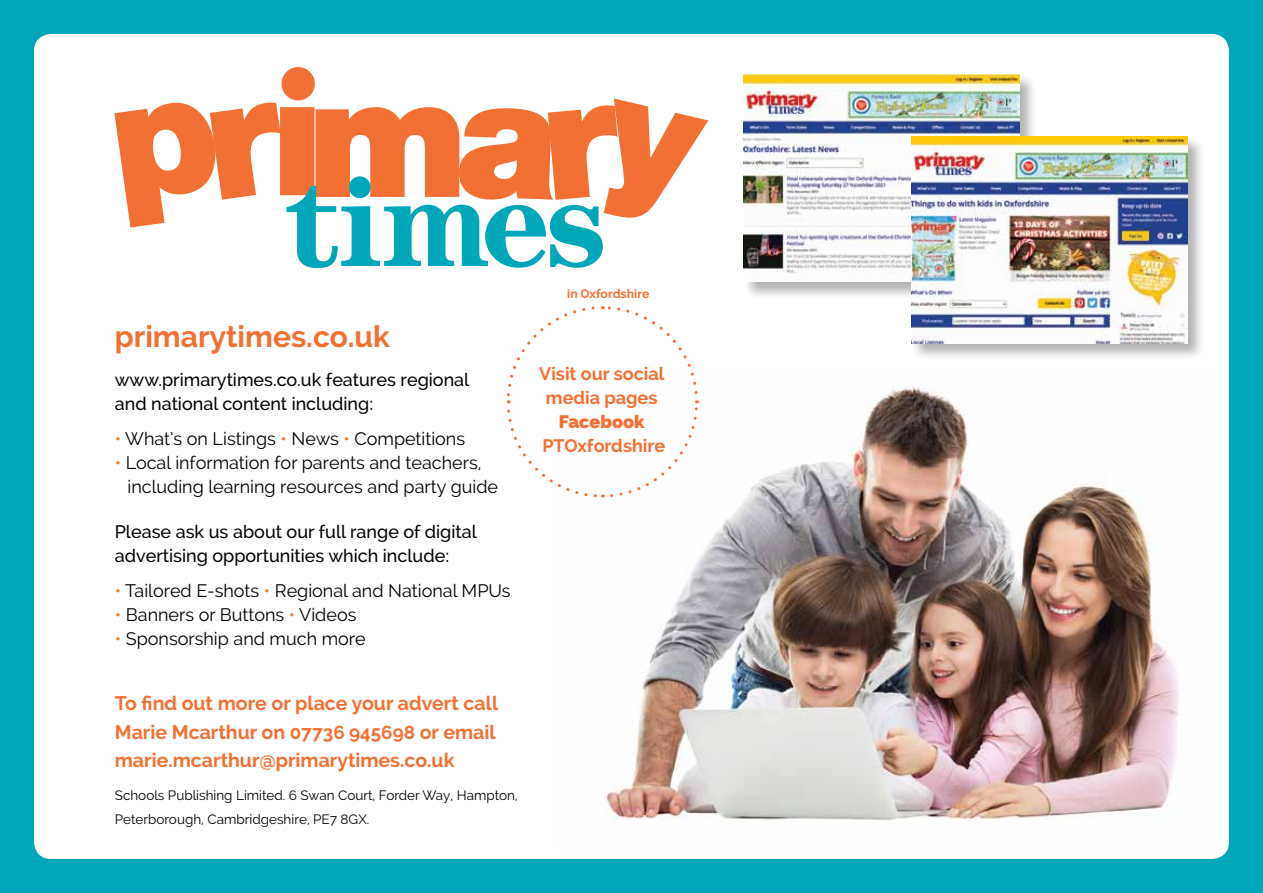
<style>
.page{position:relative;width:1263px;height:893px;background:#00a7b8}
.page>*{position:absolute;margin:0;border:0;box-sizing:border-box;transform-origin:0 0}
.t1{font:700 30px "Raleway";color:#f37032}
.t2{font:700 19.5px/28.5px "Raleway";color:#f37032}
.t3{font:18px/24px "Raleway";color:#000}
.t4{font:500 18px/24px "Raleway";color:#000}
.t5{font:700 18px/24px "Raleway";color:#f37032;text-align:center}
.t6{font:800 18px "Raleway";color:#f37032}
.t7{font:13.5px/24px "Raleway";color:#000}
.t8{font:700 12.3px "Raleway";color:#f37032}
.s1{color:#f37032}
.s2{font-size:18.75px}
</style>
<div class="page">
<div style="left:34px;top:34px;width:1195px;height:825px;background:#fff;border-radius:17px"></div>
<img style="left:606px;top:386px;width:573px;height:435px">
<svg style="left:506px;top:306px;width:193px;height:193px"></svg>
<svg style="left:114px;top:67px;width:594px;height:201px"></svg>
<div style="left:349px;top:176px;width:22px;height:22px;background:#00a7b8;border-radius:50%"></div>
<div style="left:743px;top:74px;width:294px;height:226px;background:#000;opacity:.3"></div>
<img style="left:743px;top:74px;width:277px;height:208px">
<div style="left:910px;top:136px;width:295px;height:225px;background:#000;opacity:.3"></div>
<img style="left:911px;top:137px;width:276px;height:206px">
<h1 class="t1" style="left:115px;top:319px;width:277px">primarytimes.co.uk</h1>
<p class="t4" style="left:115px;top:368px;width:356px">www.primarytimes.co.uk features regional and national content including:</p>
<p class="t3" style="left:115px;top:426px;width:352px"><span class="s1">•</span> What’s on Listings <span class="s1">•</span> News <span class="s1">•</span> Competitions</p>
<p class="t3" style="left:128px;top:450px;width:372px;text-indent:-13px"><span class="s1">•</span> Local information for parents and teachers, including learning resources and party guide</p>
<p class="t4" style="left:115px;top:520px;width:363px">Please ask us about our full range of digital advertising opportunities which include:</p>
<p class="t3" style="left:115px;top:578px;width:397px"><span class="s1">•</span> Tailored E-shots <span class="s1">•</span> Regional and National MPUs</p>
<p class="t3" style="left:115px;top:602px;width:243px"><span class="s1">•</span> Banners or Buttons <span class="s1">•</span> Videos</p>
<p class="t3" style="left:115px;top:626px;width:252px"><span class="s1">•</span> Sponsorship and much more</p>
<p class="t2" style="left:115px;top:689px;width:385px">To find out more or place your advert call<br>Marie Mcarthur on <span class="s2">07736 945698</span> or email marie.mcarthur@primarytimes.co.uk</p>
<p class="t7" style="left:115px;top:783px;width:404px">Schools Publishing Limited. 6 Swan Court, Forder Way, Hampton,<br>Peterborough, Cambridgeshire, PE7 8GX.</p>
<p class="t8" style="left:567px;top:286px;width:84px">in Oxfordshire</p>
<p class="t5" style="left:539px;top:361px;width:127px">Visit our social media pages</p>
<p class="t6" style="left:559px;top:411px;width:88px">Facebook</p>
<p class="t5" style="left:542px;top:433px;width:124px">PTOxfordshire</p>
</div>
